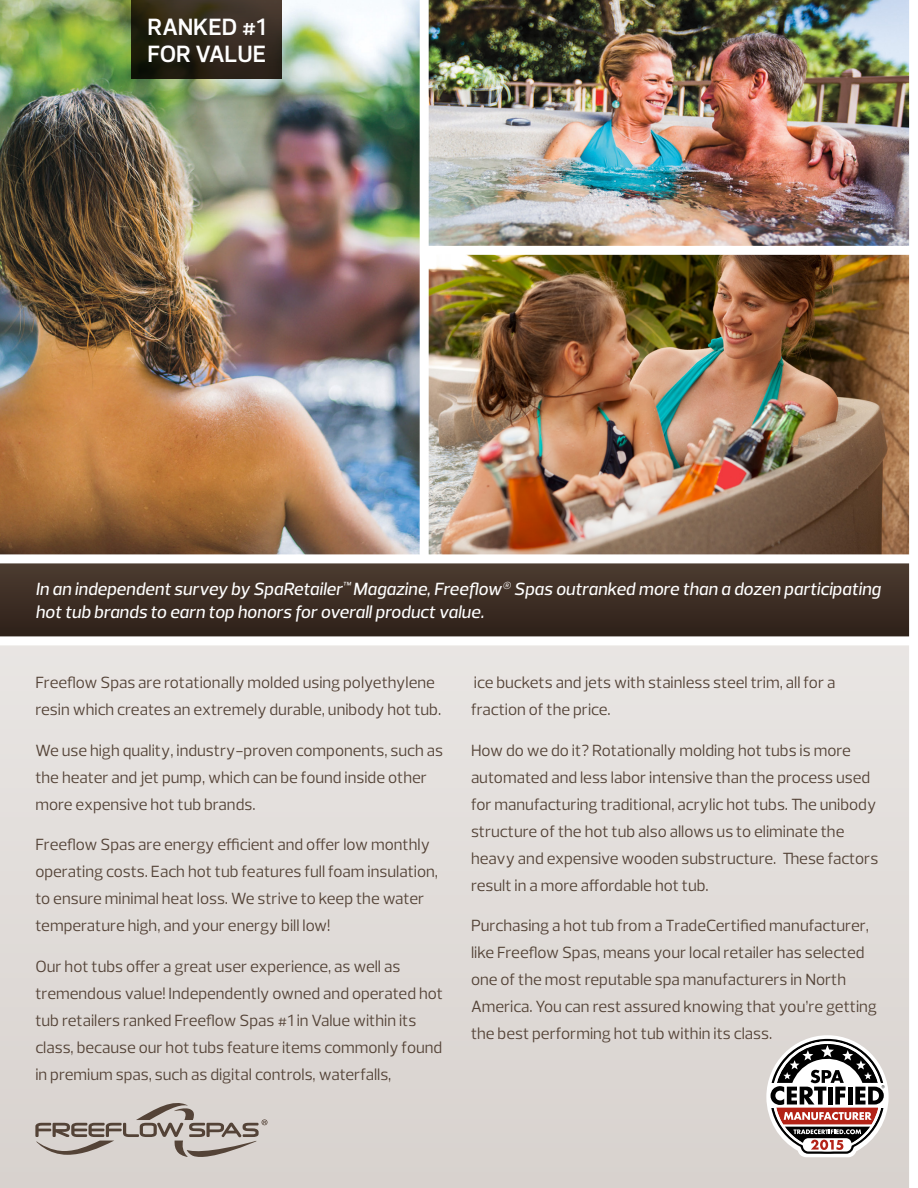
<style>
.page{position:relative;width:918px;height:1188px;background:#e1dcd9}
.page>*{position:absolute;margin:0;border:0;box-sizing:border-box;transform-origin:0 0}
.t1{font:600 24px/27px "Prelo";color:#fff}
.t2{font:italic 500 18px/22.5px "Prelo";color:#fff}
.t3{font:16.5px/27px "Prelo";color:#544337}
</style>
<div class="page">
<div style="left:0;top:561px;width:914px;height:80px;background:linear-gradient(to bottom,#55453a,#281a13)"></div>
<img style="left:0;top:0;width:420px;height:554px">
<div style="left:0;top:636px;width:914px;height:9px;background:#fff"></div>
<img style="left:429px;top:0;width:480px;height:246px">
<img style="left:429px;top:255px;width:480px;height:299px">
<div style="left:424px;top:246px;width:490px;height:9px;background:#fff"></div>
<div style="left:420px;top:0;width:9px;height:559px;background:#fff"></div>
<svg style="left:132px;top:0;width:150px;height:78px"></svg>
<svg style="left:766px;top:1035px;width:123px;height:122px"></svg>
<svg style="left:35px;top:1103px;width:233px;height:54px"></svg>
<div style="left:909px;top:0;width:9px;height:1188px;background:#fff"></div>
<div style="left:0;top:554px;width:918px;height:9px;background:#fff"></div>
<h1 class="t1" style="left:148px;top:13px;width:120px">RANKED #1<br>FOR VALUE</h1>
<p class="t2" style="left:35px;top:578px;width:847px">In an independent survey by SpaRetailer<sup>™</sup> Magazine, Freeflow<sup>®</sup> Spas outranked more than a dozen participating hot tub brands to earn top honors for overall product value.</p>
<p class="t3" style="left:35px;top:669px;width:407px">Freeflow Spas are rotationally molded using polyethylene resin which creates an extremely durable, unibody hot tub.</p>
<p class="t3" style="left:35px;top:737px;width:409px">We use high quality, industry-proven components, such as the heater and jet pump, which can be found inside other more expensive hot tub brands.</p>
<p class="t3" style="left:35px;top:831px;width:404px">Freeflow Spas are energy efficient and offer low monthly operating costs. Each hot tub features full foam insulation, to ensure minimal heat loss. We strive to keep the water temperature high, and your energy bill low!</p>
<p class="t3" style="left:35px;top:953px;width:409px">Our hot tubs offer a great user experience, as well as tremendous value! Independently owned and operated hot tub retailers ranked Freeflow Spas #1 in Value within its class, because our hot tubs feature items commonly found in premium spas, such as digital controls, waterfalls,</p>
<p class="t3" style="left:471px;top:669px;width:366px">ice buckets and jets with stainless steel trim, all for a fraction of the price.</p>
<p class="t3" style="left:471px;top:737px;width:409px">How do we do it? Rotationally molding hot tubs is more automated and less labor intensive than the process used for manufacturing traditional, acrylic hot tubs. The unibody structure of the hot tub also allows us to eliminate the heavy and expensive wooden substructure. These factors result in a more affordable hot tub.</p>
<p class="t3" style="left:471px;top:912px;width:407px">Purchasing a hot tub from a TradeCertified manufacturer, like Freeflow Spas, means your local retailer has selected one of the most reputable spa manufacturers in North America. You can rest assured knowing that you’re getting the best performing hot tub within its class.</p>
</div>
